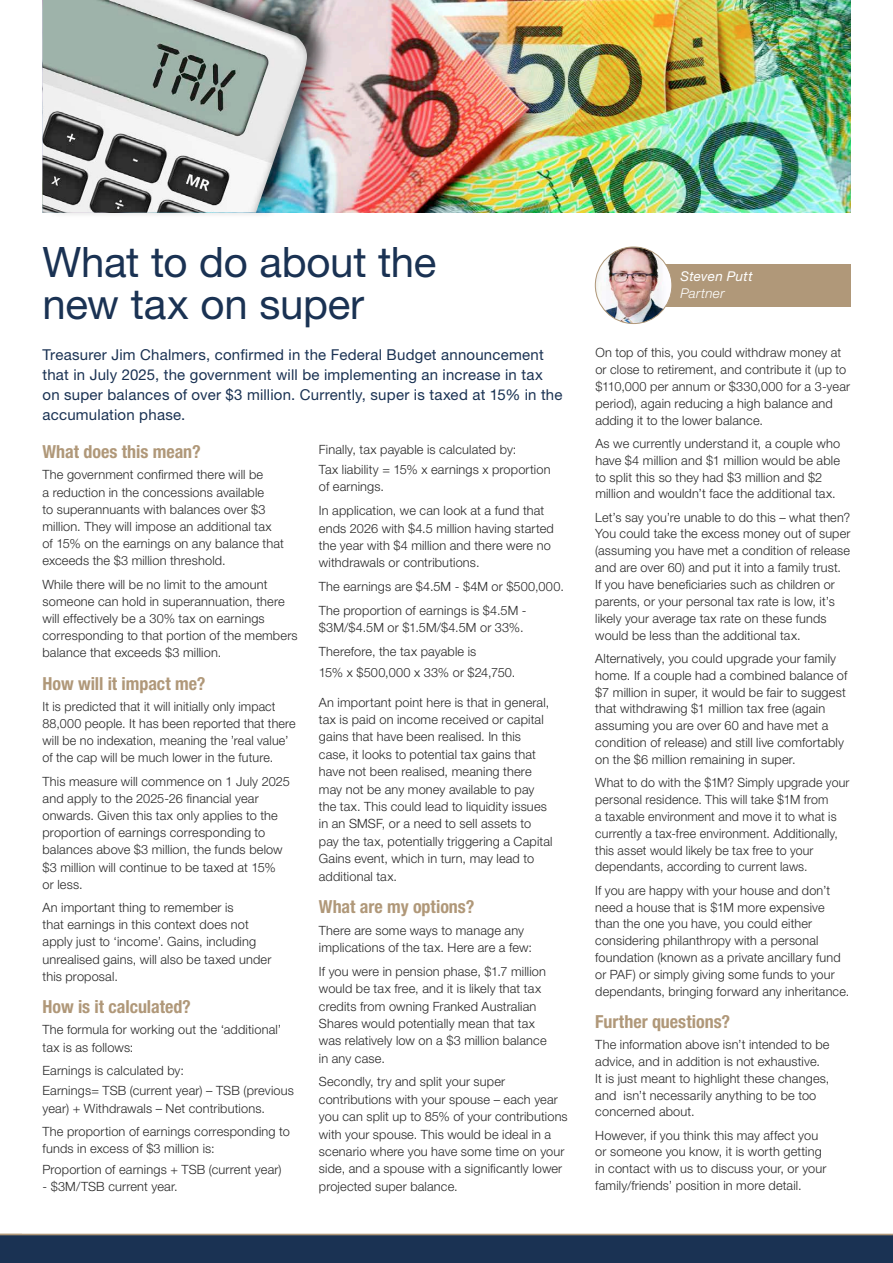
<style>
.page{position:relative;width:893px;height:1263px;background:#fff}
.page>*{position:absolute;margin:0;border:0;box-sizing:border-box;transform-origin:0 0}
.t1{font:42px/42.3px "Helvetica Neue LT Std";letter-spacing:-.01em;color:#1a3253}
.t2{font:700 condensed 18px "Helvetica Neue LT Std";color:#b09879}
.t3{font:15px/19.8px "Helvetica Neue LT Std";letter-spacing:.015em;color:#1a3253}
.t4{font:italic 13.5px "Helvetica Neue LT Std";letter-spacing:.015em;color:#fff}
.t5{font:italic 300 13.5px "Helvetica Neue LT Std";letter-spacing:.02em;color:#fff}
.t6{font:300 12.75px/16.8px "Helvetica Neue LT Std";letter-spacing:.01em;color:#282828}
</style>
<div class="page">
<img style="left:334px;top:0;width:516px;height:213px">
<div style="left:608px;top:264px;width:242px;height:43px;background:#b09879"></div>
<img style="left:595px;top:247px;width:75px;height:77px">
<div style="left:595px;top:247px;width:77px;height:77px;border:1px solid #b09879;border-radius:50%"></div>
<div style="left:41px;top:0;width:293px;height:219px;background:#000;opacity:.6"></div>
<img style="left:43px;top:0;width:264px;height:213px">
<div style="left:0;top:1234px;width:893px;height:29px;background:#1a3253"></div>
<h1 class="t1" style="left:43px;top:240px;width:395px">What to do about the new tax on super</h1>
<p class="t3" style="left:43px;top:345px;width:522px">Treasurer Jim Chalmers, confirmed in the Federal Budget announcement that in July 2025, the government will be implementing an increase in tax on super balances of over $3 million. Currently, super is taxed at 15% in the accumulation phase.</p>
<h2 class="t2" style="left:43px;top:441px;width:160px">What does this mean?</h2>
<p class="t6" style="left:43px;top:466px;width:243px">The government confirmed there will be<br>a reduction in the concessions available<br>to superannuants with balances over $3 million. They will impose an additional tax of 15% on the earnings on any balance that exceeds the $3 million threshold.</p>
<p class="t6" style="left:43px;top:575px;width:257px">While there will be no limit to the amount someone can hold in superannuation, there will effectively be a 30% tax on earnings corresponding to that portion of the members balance that exceeds $3 million.</p>
<h2 class="t2" style="left:43px;top:672px;width:164px">How will it impact me?</h2>
<p class="t6" style="left:43px;top:697px;width:255px">It is predicted that it will initially only impact 88,000 people. It has been reported that there will be no indexation, meaning the ’real value’ of the cap will be much lower in the future.</p>
<p class="t6" style="left:43px;top:772px;width:249px">This measure will commence on 1 July 2025 and apply to the 2025-26 financial year onwards. Given this tax only applies to the proportion of earnings corresponding to balances above $3 million, the funds below $3 million will continue to be taxed at 15% or less.</p>
<p class="t6" style="left:43px;top:899px;width:230px">An important thing to remember is<br>that earnings in this context does not apply just to ‘income’. Gains, including unrealised gains, will also be taxed under this proposal.</p>
<h2 class="t2" style="left:43px;top:996px;width:150px">How is it calculated?</h2>
<p class="t6" style="left:43px;top:1021px;width:240px">The formula for working out the ‘additional’ tax is as follows:</p>
<p class="t6" style="left:43px;top:1060px;width:253px;line-height:20.2px">Earnings is calculated by:<br>Earnings= TSB (current year) – TSB (previous</p>
<p class="t6" style="left:43px;top:1096px;width:249px;line-height:23.5px">year) + Withdrawals – Net contributions.<br>The proportion of earnings corresponding to</p>
<p class="t6" style="left:43px;top:1138px;width:241px;line-height:20.2px">funds in excess of $3 million is:<br>Proportion of earnings + TSB (current year)</p>
<p class="t6" style="left:43px;top:1177px;width:137px">- $3M/TSB current year.</p>
<p class="t6" style="left:319px;top:438px;width:233px;line-height:20.5px">Finally, tax payable is calculated by:<br>Tax liability = 15% x earnings x proportion</p>
<p class="t6" style="left:319px;top:475px;width:227px;line-height:23.7px">of earnings.<br>In application, we can look at a fund that</p>
<p class="t6" style="left:319px;top:519px;width:237px;line-height:17.4px">ends 2026 with $4.5 million having started the year with $4 million and there were no withdrawals or contributions.</p>
<p class="t6" style="left:319px;top:574px;width:246px;line-height:23.7px">The earnings are $4.5M - $4M or $500,000.<br>The proportion of earnings is $4.5M -</p>
<p class="t6" style="left:319px;top:616px;width:206px;line-height:23.7px">$3M/$4.5M or $1.5M/$4.5M or 33%.<br>Therefore, the tax payable is</p>
<p class="t6" style="left:319px;top:663px;width:198px">15% x $500,000 x 33% or $24,750.</p>
<p class="t6" style="left:319px;top:693px;width:235px;line-height:17.4px">An important point here is that in general, tax is paid on income received or capital gains that have been realised. In this case, it looks to potential tax gains that have not been realised, meaning there may not be any money available to pay the tax. This could lead to liquidity issues in an SMSF, or a need to sell assets to pay the tax, potentially triggering a Capital Gains event, which in turn, may lead to additional tax.</p>
<h2 class="t2" style="left:319px;top:896px;width:157px">What are my options?</h2>
<p class="t6" style="left:319px;top:921px;width:215px;line-height:17.4px">There are some ways to manage any implications of the tax. Here are a few:</p>
<p class="t6" style="left:319px;top:962px;width:229px;line-height:17.4px">If you were in pension phase, $1.7 million would be tax free, and it is likely that tax credits from owning Franked Australian Shares would potentially mean that tax was relatively low on a $3 million balance in any case.</p>
<p class="t6" style="left:319px;top:1073px;width:250px;line-height:17.4px">Secondly, try and split your super contributions with your spouse – each year you can split up to 85% of your contributions with your spouse. This would be ideal in a scenario where you have some time on your side, and a spouse with a significantly lower projected super balance.</p>
<p class="t4" style="left:680px;top:268px;width:74px">Steven Putt</p>
<p class="t5" style="left:680px;top:285px;width:46px">Partner</p>
<p class="t6" style="left:595px;top:344px;width:256px">On top of this, you could withdraw money at or close to retirement, and contribute it (up to $110,000 per annum or $330,000 for a 3-year period), again reducing a high balance and adding it to the lower balance.</p>
<p class="t6" style="left:595px;top:435px;width:246px">As we currently understand it, a couple who have $4 million and $1 million would be able to split this so they had $3 million and $2 million and wouldn’t face the additional tax.</p>
<p class="t6" style="left:595px;top:508px;width:257px">Let’s say you’re unable to do this – what then?<br>You could take the excess money out of super (assuming you have met a condition of release and are over 60) and put it into a family trust.<br>If you have beneficiaries such as children or parents, or your personal tax rate is low, it’s likely your average tax rate on these funds would be less than the additional tax.</p>
<p class="t6" style="left:595px;top:650px;width:254px">Alternatively, you could upgrade your family home. If a couple had a combined balance of $7 million in super, it would be fair to suggest that withdrawing $1 million tax free (again assuming you are over 60 and have met a condition of release) and still live comfortably on the $6 million remaining in super.</p>
<p class="t6" style="left:595px;top:774px;width:256px">What to do with the $1M? Simply upgrade your personal residence. This will take $1M from<br>a taxable environment and move it to what is currently a tax-free environment. Additionally, this asset would likely be tax free to your dependants, according to current laws.</p>
<p class="t6" style="left:595px;top:881px;width:256px">If you are happy with your house and don’t need a house that is $1M more expensive than the one you have, you could either considering philanthropy with a personal foundation (known as a private ancillary fund or PAF) or simply giving some funds to your dependants, bringing forward any inheritance.</p>
<h2 class="t2" style="left:595px;top:1010px;width:136px">Further questions?</h2>
<p class="t6" style="left:595px;top:1036px;width:236px">The information above isn’t intended to be advice, and in addition is not exhaustive.<br>It is just meant to highlight these changes, and isn’t necessarily anything to be too concerned about.</p>
<p class="t6" style="left:595px;top:1126px;width:233px">However, if you think this may affect you or someone you know, it is worth getting in contact with us to discuss your, or your family/friends’ position in more detail.</p>
</div>
